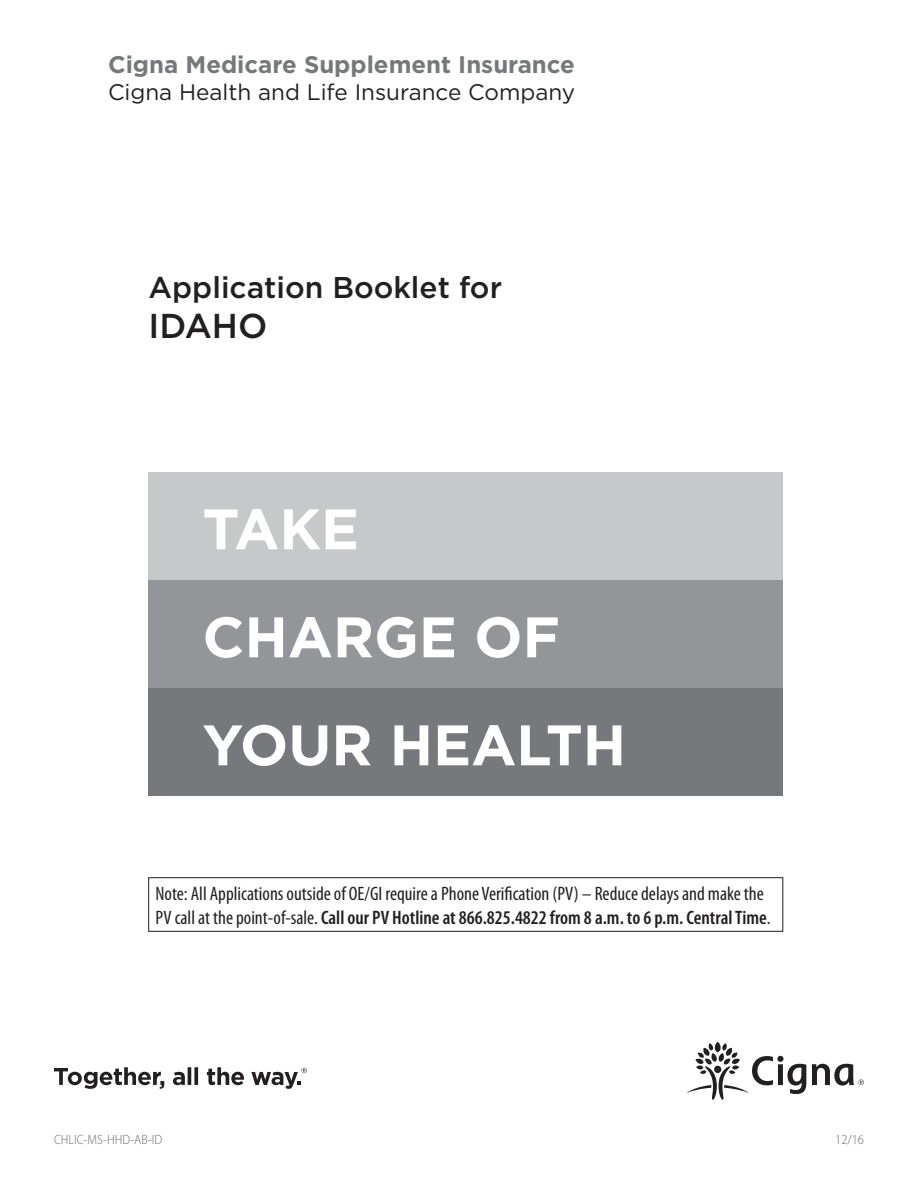
<style>
.page{position:relative;width:918px;height:1188px;background:#fff}
.page>*{position:absolute;margin:0;border:0;box-sizing:border-box;transform-origin:0 0}
.t1{font:700 57px "Gotham";color:#fff}
.A-Eyebrow{font:500 34.5px "Gotham";color:#231f20}
.A-Eyebrow-2{font:500 30px "Gotham";color:#231f20}
.t2{font:700 24px "Gotham";color:#76787b}
.t3{font:22.5px "Gotham";color:#231f20}
.t4{font:condensed 19.5px/24px "Myriad Pro";color:#231f20}
.M-Legal_copy_Cat{font:300 semi-condensed 13.5px "Myriad Pro";color:#6c6d70}
.s1{font-weight:600}
</style>
<div class="page">
<div style="left:148px;top:472px;width:635px;height:108px;background:#c7c8ca"></div>
<div style="left:148px;top:580px;width:635px;height:108px;background:#939598"></div>
<div style="left:148px;top:688px;width:635px;height:108px;background:#76787b"></div>
<div style="left:148px;top:878px;width:635px;height:54px;border:1px solid #231f20"></div>
<svg style="left:687px;top:1042px;width:177px;height:58px"></svg>
<svg style="left:54px;top:1067px;width:110px;height:22px"></svg>
<svg style="left:173px;top:1067px;width:25px;height:18px"></svg>
<svg style="left:207px;top:1067px;width:37px;height:18px"></svg>
<svg style="left:251px;top:1068px;width:56px;height:21px"></svg>
<p class="t2" style="left:108px;top:49px;width:468px">Cigna Medicare Supplement Insurance</p>
<p class="t3" style="left:108px;top:78px;width:469px">Cigna Health and Life Insurance Company</p>
<p class="A-Eyebrow-2" style="left:148px;top:267px;width:355px">Application Booklet for</p>
<p class="A-Eyebrow" style="left:148px;top:303px;width:121px">IDAHO</p>
<p class="t1" style="left:202px;top:491px;width:158px">TAKE</p>
<p class="t1" style="left:202px;top:599px;width:359px">CHARGE OF</p>
<p class="t1" style="left:202px;top:707px;width:425px">YOUR HEALTH</p>
<p class="t4" style="left:156px;top:882px;width:617px">Note: All Applications outside of OE/GI require a Phone Verification (PV) – Reduce delays and make the<br>PV call at the point-of-sale. <span class="s1">Call our PV Hotline at 866.825.4822 from 8 a.m. to 6 p.m. Central Time</span>.</p>
<p class="M-Legal_copy_Cat" style="left:54px;top:1132px;width:110px">CHLIC-MS-HHD-AB-ID</p>
<p class="M-Legal_copy_Cat" style="left:835px;top:1132px;width:30px">12/16</p>
</div>
